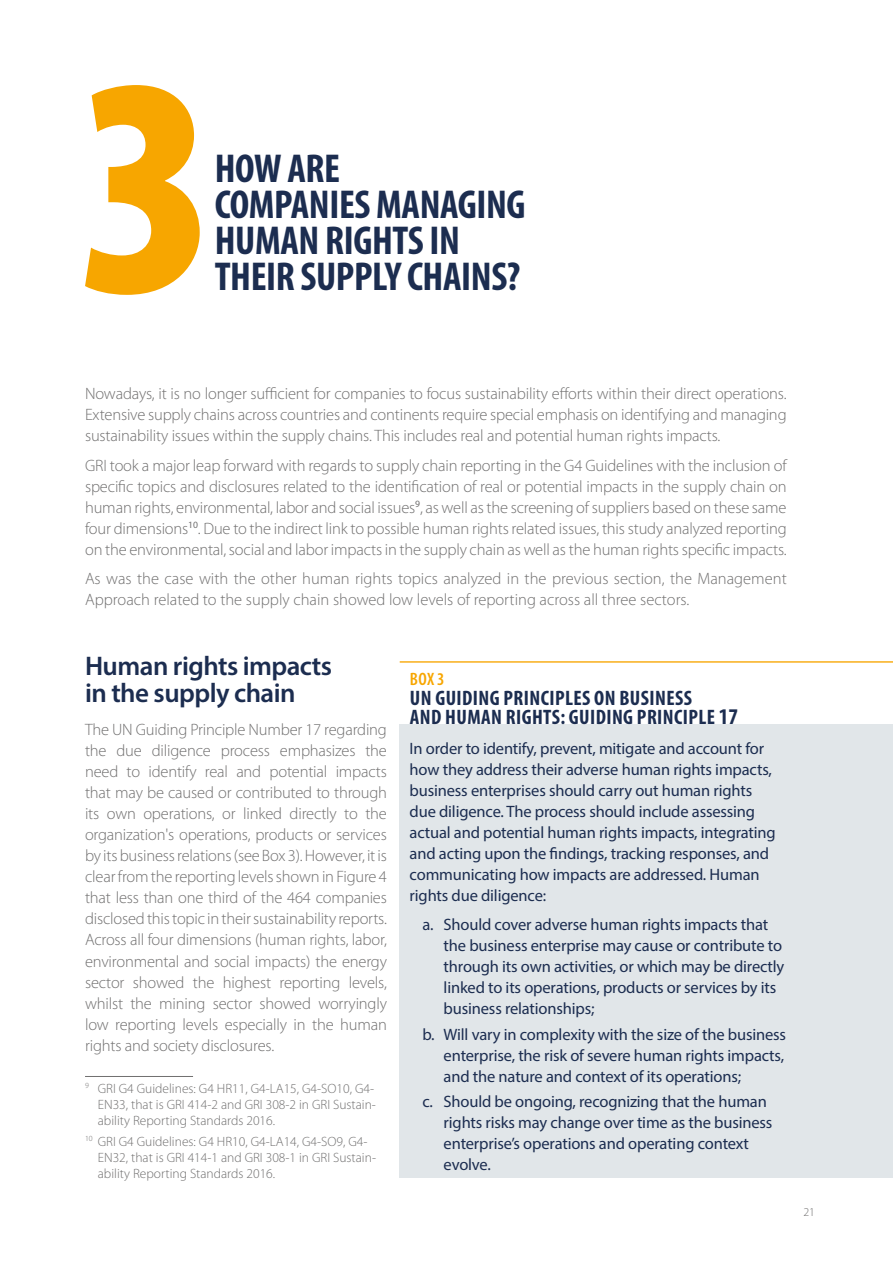
<style>
.page{position:relative;width:893px;height:1263px;background:#fff}
.page>*{position:absolute;margin:0;border:0;box-sizing:border-box;transform-origin:0 0}
.t1{font:700 condensed 40.5px/36px "Myriad Pro";letter-spacing:-.01em;color:#1c2d50}
.t2{font:600 27px/27px "Myriad Pro";letter-spacing:-.02em;color:#1c2d50}
.t3{font:700 condensed 21px/19.5px "Myriad Pro";letter-spacing:.02em;color:#1c2d50}
.t4{font:600 condensed 18px "Myriad Pro";color:#f7a600}
.t5{font:300 16.5px/21px "Myriad Pro";letter-spacing:-.005em;color:#706f6f;text-align:justify}
.t6{font:16.5px/21px "Myriad Pro";letter-spacing:-.01em;color:#1c2d50}
.t7{font:300 13.5px/16.2px "Myriad Pro";color:#706f6f}
.t8{font:300 12px "Myriad Pro";color:#706f6f}
.s1{font-size:22.5px}
</style>
<div class="page">
<hr style="left:85px;top:1076px;width:108px;height:1px;background:#706f6f">
<svg style="left:85px;top:85px;width:115px;height:210px"></svg>
<hr style="left:400px;top:661px;width:493px;height:2px;background:#f7a600">
<div style="left:400px;top:724px;width:493px;height:454px;background:#e1e6e9"></div>
<h1 class="t1" style="left:215px;top:149px;width:312px">HOW ARE<br>COMPANIES MANAGING<br>HUMAN RIGHTS IN<br>THEIR SUPPLY CHAINS?</h1>
<p class="t5" style="left:85px;top:383px;width:703px">Nowadays, it is no longer sufficient for companies to focus sustainability efforts within their direct operations.<br>Extensive supply chains across countries and continents require special emphasis on identifying and managing sustainability issues within the supply chains. This includes real and potential human rights impacts.</p>
<p class="t5" style="left:85px;top:455px;width:703px">GRI took a major leap forward with regards to supply chain reporting in the G4 Guidelines with the inclusion of specific topics and disclosures related to the identification of real or potential impacts in the supply chain on human rights, environmental, labor and social issues<sup>9</sup>, as well as the screening of suppliers based on these same four dimensions<sup>10</sup>. Due to the indirect link to possible human rights related issues, this study analyzed reporting on the environmental, social and labor impacts in the supply chain as well as the human rights specific impacts.</p>
<p class="t5" style="left:85px;top:568px;width:703px">As was the case with the other human rights topics analyzed in the previous section, the Management<br>Approach related to the supply chain showed low levels of reporting across all three sectors.</p>
<h2 class="t2" style="left:85px;top:651px;width:249px">Human rights impacts in the supply chain</h2>
<p class="t5" style="left:85px;top:719px;width:303px">The UN Guiding Principle Number 17 regarding the due diligence process emphasizes the need to identify real and potential impacts that may be caused or contributed to through its own operations, or linked directly to the organization's operations, products or services by its business relations (see Box 3). However, it is clear from the reporting levels shown in Figure 4 that less than one third of the 464 companies disclosed this topic in their sustainability reports.<br>Across all four dimensions (human rights, labor, environmental and social impacts) the energy sector showed the highest reporting levels, whilst the mining sector showed worryingly low reporting levels especially in the human rights and society disclosures.</p>
<p class="t7" style="left:98px;top:1080px;width:280px;text-indent:-13px"><sup>9</sup> GRI G4 Guidelines: G4 HR11, G4-LA15, G4-SO10, G4-<br>EN33, that is GRI 414-2 and GRI 308-2 in GRI Sustain&shy;ability Reporting Standards 2016.</p>
<p class="t7" style="left:98px;top:1133px;width:280px;text-indent:-13px"><sup>10</sup> GRI G4 Guidelines: G4 HR10, G4-LA14, G4-SO9, G4-<br>EN32, that is GRI 414-1 and GRI 308-1 in GRI Sustain&shy;ability Reporting Standards 2016.</p>
<p class="t4" style="left:410px;top:668px;width:36px">BOX 3</p>
<p class="t3" style="left:410px;top:688px;width:330px">UN GUIDING PRINCIPLES ON BUSINESS<br>AND HUMAN RIGHTS: GUIDING PRINCIPLE <span class="s1">17</span></p>
<p class="t6" style="left:410px;top:738px;width:368px">In order to identify, prevent, mitigate and account for how they address their adverse human rights impacts, business enterprises should carry out human rights due diligence. The process should include assessing actual and potential human rights impacts, integrating and acting upon the findings, tracking responses, and communicating how impacts are addressed. Human rights due diligence:</p>
<p class="t6" style="left:444px;top:914px;width:342px;text-indent:-21px">a. Should cover adverse human rights impacts that the business enterprise may cause or contribute to through its own activities, or which may be directly linked to its operations, products or services by its business relationships;</p>
<p class="t6" style="left:444px;top:1023px;width:344px;text-align:justify;text-indent:-21px">b. Will vary in complexity with the size of the business enterprise, the risk of severe human rights impacts, and the nature and context of its operations;</p>
<p class="t6" style="left:444px;top:1091px;width:330px;text-indent:-21px">c. Should be ongoing, recognizing that the human rights risks may change over time as the business enterprise’s operations and operating context evolve.</p>
<p class="t8" style="left:803px;top:1205px;width:13px">21</p>
</div>
